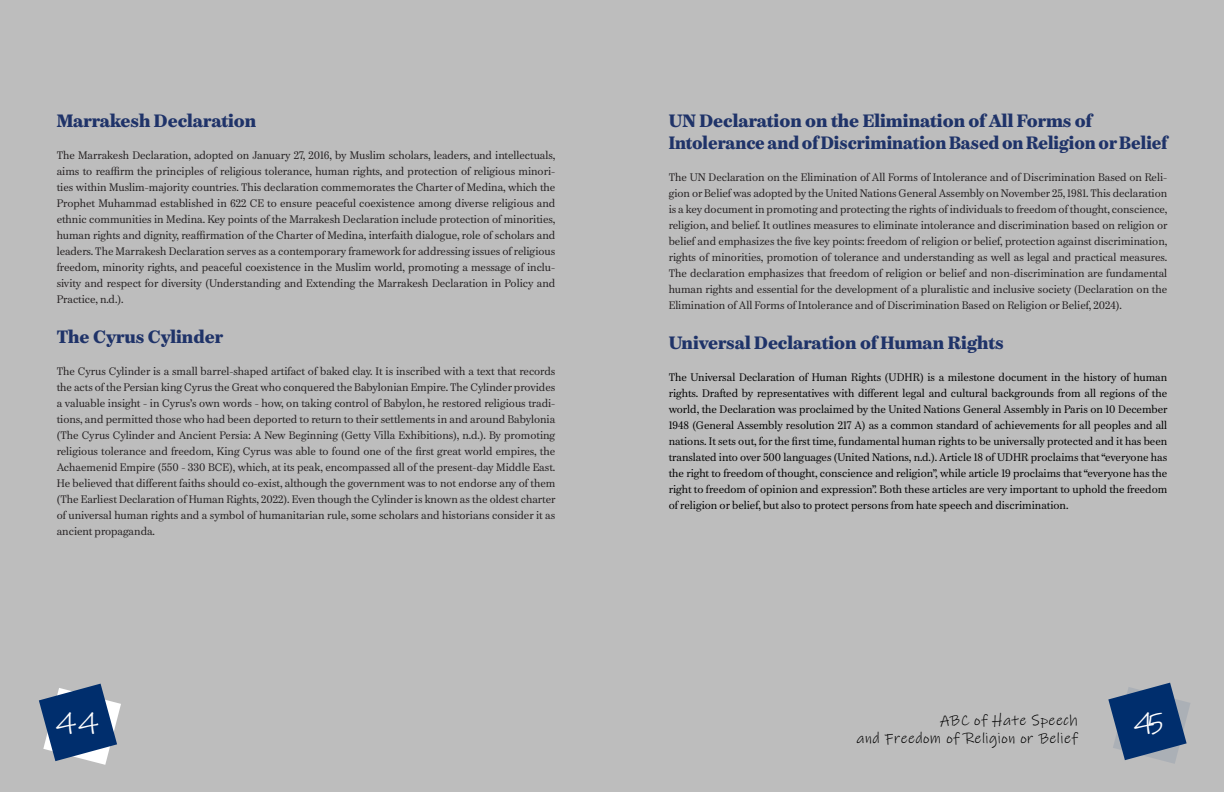
<style>
.page{position:relative;width:1224px;height:792px;background:#bdbdbd}
.page>*{position:absolute;margin:0;border:0;box-sizing:border-box;transform-origin:0 0}
.t1{font:30px "Ink Free";color:#fff}
.t2{font:800 18px "Chamberi Text";color:#1f3369}
.t3{font:800 18px "Chamberi Text";color:#1f3369;scale:.96 1}
.t4{font:15px "Ink Free";letter-spacing:.03em;color:#000}
.t5{font:11px/16px "Chamberi Text";color:#231f20;text-align:justify}
.t6{font:11px/16px "Chamberi Text";color:#000;text-align:justify}
</style>
<div class="page">
<svg style="left:39px;top:684px;width:82px;height:81px"></svg>
<svg style="left:1108px;top:683px;width:82px;height:81px"></svg>
<p class="t2" style="left:57px;top:107px;width:201px">Marrakesh Declaration</p>
<p class="t5" style="left:57px;top:147px;width:500px">The Marrakesh Declaration, adopted on January 27, 2016, by Muslim scholars, leaders, and intellectuals, aims to reaffirm the principles of religious tolerance, human rights, and protection of religious minori&shy;ties within Muslim-majority countries. This declaration commemorates the Charter of Medina, which the Prophet Muhammad established in 622 CE to ensure peaceful coexistence among diverse religious and ethnic communities in Medina. Key points of the Marrakesh Declaration include protection of minorities, human rights and dignity, reaffirmation of the Charter of Medina, interfaith dialogue, role of scholars and leaders. The Marrakesh Declaration serves as a contemporary framework for addressing issues of religious freedom, minority rights, and peaceful coexistence in the Muslim world, promoting a message of inclu&shy;sivity and respect for diversity (Understanding and Extending the Marrakesh Declaration in Policy and Practice, n.d.).</p>
<p class="t2" style="left:57px;top:323px;width:168px">The Cyrus Cylinder</p>
<p class="t5" style="left:57px;top:363px;width:500px">The Cyrus Cylinder is a small barrel-shaped artifact of baked clay. It is inscribed with a text that records the acts of the Persian king Cyrus the Great who conquered the Babylonian Empire. The Cylinder provides a valuable insight - in Cyrus’s own words - how, on taking control of Babylon, he restored religious tradi&shy;tions, and permitted those who had been deported to return to their settlements in and around Babylonia (The Cyrus Cylinder and Ancient Persia: A New Beginning (Getty Villa Exhibitions), n.d.). By promoting religious tolerance and freedom, King Cyrus was able to found one of the first great world empires, the Achaemenid Empire (550 - 330 BCE), which, at its peak, encompassed all of the present-day Middle East.<br>He believed that different faiths should co-exist, although the government was to not endorse any of them (The Earliest Declaration of Human Rights, 2022). Even though the Cylinder is known as the oldest charter of universal human rights and a symbol of humanitarian rule, some scholars and historians consider it as ancient propaganda.</p>
<p class="t2" style="left:669px;top:107px;width:427px">UN Declaration on the Elimination of All Forms of</p>
<p class="t3" style="left:669px;top:128px;width:523px">Intolerance and of Discrimination Based on Religion or Belief</p>
<p class="t5" style="left:669px;top:168px;width:500px">The UN Declaration on the Elimination of All Forms of Intolerance and of Discrimination Based on Reli&shy;gion or Belief was adopted by the United Nations General Assembly on November 25, 1981. This declaration is a key document in promoting and protecting the rights of individuals to freedom of thought, conscience, religion, and belief. It outlines measures to eliminate intolerance and discrimination based on religion or belief and emphasizes the five key points: freedom of religion or belief, protection against discrimination, rights of minorities, promotion of tolerance and understanding as well as legal and practical measures.<br>The declaration emphasizes that freedom of religion or belief and non-discrimination are fundamental human rights and essential for the development of a pluralistic and inclusive society (Declaration on the Elimination of All Forms of Intolerance and of Discrimination Based on Religion or Belief, 2024).</p>
<p class="t2" style="left:669px;top:328px;width:336px">Universal Declaration of Human Rights</p>
<p class="t6" style="left:669px;top:368px;width:500px">The Universal Declaration of Human Rights (UDHR) is a milestone document in the history of human rights. Drafted by representatives with different legal and cultural backgrounds from all regions of the world, the Declaration was proclaimed by the United Nations General Assembly in Paris on 10 December 1948 (General Assembly resolution 217 A) as a common standard of achievements for all peoples and all nations. It sets out, for the first time, fundamental human rights to be universally protected and it has been translated into over 500 languages (United Nations, n.d.). Article 18 of UDHR proclaims that “everyone has the right to freedom of thought, conscience and religion”, while article 19 proclaims that “everyone has the right to freedom of opinion and expression”. Both these articles are very important to uphold the freedom of religion or belief, but also to protect persons from hate speech and discrimination.</p>
<h1 class="t1" style="left:56px;top:701px;width:45px">44</h1>
<h3 class="t4" style="left:940px;top:710px;width:139px">ABC of Hate Speech</h3>
<h1 class="t1" style="left:1133px;top:701px;width:32px">45</h1>
<h3 class="t4" style="left:857px;top:728px;width:223px">and Freedom of Religion or Belief</h3>
</div>
